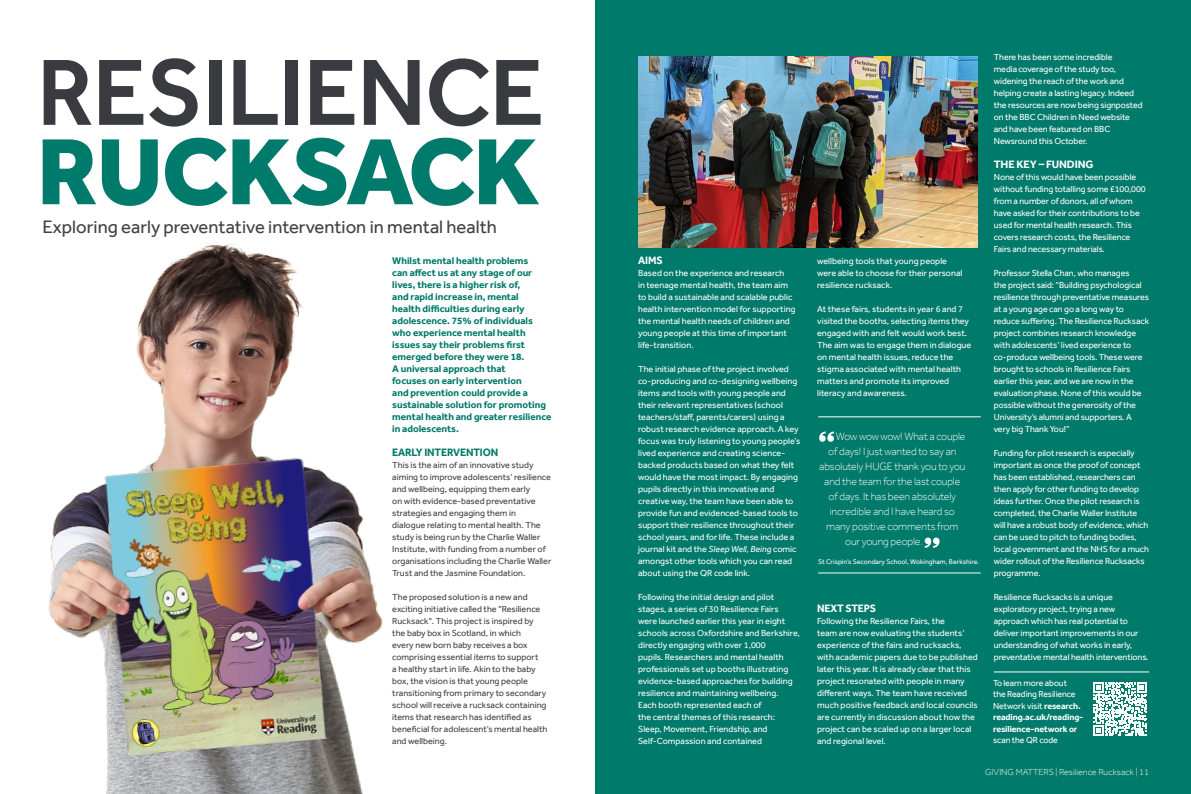
<style>
.page{position:relative;width:1191px;height:794px;background:#fff}
.page>*{position:absolute;margin:0;border:0;box-sizing:border-box;transform-origin:0 0}
.Body_Copy_Effra_Reg_9_12{font:500 97.1px/79.4px "Effra";letter-spacing:-.015em;color:#393b40}
.Body_Copy_Effra_Reg_9_12-2{font:18.5px "Effra";color:#434241}
.Pullout_Quote{font:300 11px "Effra";letter-spacing:-.01em;color:#fff;scale:.96 1}
.Subheading_11_14{font:700 11px "Effra";letter-spacing:-.01em;color:#007a6a;scale:.96 1}
.Subheading_11_14-2{font:700 11px "Effra";letter-spacing:-.01em;color:#fff}
.Subheading_11_14-3{font:700 11px "Effra";letter-spacing:-.01em;color:#fff;scale:.96 1}
.Body_Copy_Effra_Reg_9_12-3{font:700 10px/12px "Effra";color:#007a6a}
.Body_Copy_Effra_Reg_9_12-4{font:9px/12px "Effra";letter-spacing:-.01em;color:#fff}
.Body_Copy_Effra_Reg_9_12-5{font:9px/12px "Effra";color:#434241}
.Body_Copy_Effra_Reg_9_12-6{font:300 9px "Effra";color:#fff}
.Body_Copy_Effra_Reg_9_12-7{font:7px "Effra";color:#fff}
.s1{font-weight:800;color:#007a6a}
.s2{font-style:italic}
.s3{font-weight:700}
</style>
<div class="page">
<img style="left:48px;top:243px;width:335px;height:551px">
<div style="left:595px;top:0;width:596px;height:794px;background:#007a6a"></div>
<img style="left:638px;top:57px;width:339px;height:191px">
<hr style="left:818px;top:416px;width:162px;height:1px;background:#fff">
<hr style="left:818px;top:573px;width:162px;height:1px;background:#fff">
<svg style="left:819px;top:431px;width:15px;height:11px"></svg>
<svg style="left:924px;top:537px;width:15px;height:11px"></svg>
<svg style="left:1093px;top:682px;width:54px;height:54px"></svg>
<hr style="left:993px;top:671px;width:156px;height:1px;background:#fff">
<p class="Body_Copy_Effra_Reg_9_12" style="left:37px;top:52px;width:509px">RESILIENCE<br><span class="s1">RUCKSACK</span></p>
<p class="Body_Copy_Effra_Reg_9_12-2" style="left:43px;top:216px;width:456px">Exploring early preventative intervention in mental health</p>
<p class="Body_Copy_Effra_Reg_9_12-3" style="left:392px;top:255px;width:161px">Whilst mental health problems<br>can affect us at any stage of our lives, there is a higher risk of,<br>and rapid increase in, mental<br>health difficulties during early adolescence. 75% of individuals who experience mental health issues say their problems first emerged before they were 18.<br>A universal approach that<br>focuses on early intervention<br>and prevention could provide a sustainable solution for promoting mental health and greater resilience in adolescents.</p>
<p class="Subheading_11_14" style="left:392px;top:446px;width:112px">EARLY INTERVENTION</p>
<p class="Body_Copy_Effra_Reg_9_12-5" style="left:392px;top:459px;width:160px">This is the aim of an innovative study aiming to improve adolescents’ resilience and wellbeing, equipping them early<br>on with evidence-based preventative strategies and engaging them in dialogue relating to mental health. The study is being run by the Charlie Waller Institute, with funding from a number of organisations including the Charlie Waller Trust and the Jasmine Foundation.</p>
<p class="Body_Copy_Effra_Reg_9_12-5" style="left:392px;top:591px;width:157px">The proposed solution is a new and exciting initiative called the "Resilience Rucksack". This project is inspired by the baby box in Scotland, in which<br>every new born baby receives a box comprising essential items to support<br>a healthy start in life. Akin to the baby box, the vision is that young people transitioning from primary to secondary school will receive a rucksack containing items that research has identified as beneficial for adolescent’s mental health and wellbeing.</p>
<p class="Subheading_11_14-3" style="left:638px;top:254px;width:27px">AIMS</p>
<p class="Body_Copy_Effra_Reg_9_12-4" style="left:638px;top:267px;width:159px">Based on the experience and research<br>in teenage mental health, the team aim to build a sustainable and scalable public health intervention model for supporting the mental health needs of children and young people at this time of important life-transition.</p>
<p class="Body_Copy_Effra_Reg_9_12-4" style="left:638px;top:363px;width:164px">The initial phase of the project involved co-producing and co-designing wellbeing items and tools with young people and their relevant representatives (school teachers/staff, parents/carers) using a robust research evidence approach. A key focus was truly listening to young people’s lived experience and creating science&shy;backed products based on what they felt would have the most impact. By engaging pupils directly in this innovative and creative way, the team have been able to provide fun and evidenced-based tools to support their resilience throughout their school years, and for life. These include a journal kit and the <span class="s2">Sleep Well, Being</span> comic amongst other tools which you can read about using the QR code link.</p>
<p class="Body_Copy_Effra_Reg_9_12-4" style="left:638px;top:591px;width:163px">Following the initial design and pilot stages, a series of 30 Resilience Fairs<br>were launched earlier this year in eight schools across Oxfordshire and Berkshire, directly engaging with over 1,000<br>pupils. Researchers and mental health professionals set up booths illustrating evidence-based approaches for building resilience and maintaining wellbeing.<br>Each booth represented each of<br>the central themes of this research:<br>Sleep, Movement, Friendship, and Self-Compassion and contained</p>
<p class="Body_Copy_Effra_Reg_9_12-4" style="left:993px;top:51px;width:150px">There has been some incredible<br>media coverage of the study too, widening the reach of the work and helping create a lasting legacy. Indeed the resources are now being signposted on the BBC Children in Need website and have been featured on BBC<br>Newsround this October.</p>
<p class="Subheading_11_14-2" style="left:993px;top:158px;width:101px">THE KEY – FUNDING</p>
<p class="Body_Copy_Effra_Reg_9_12-4" style="left:993px;top:171px;width:153px">None of this would have been possible without funding totalling some £100,000 from a number of donors, all of whom have asked for their contributions to be used for mental health research. This covers research costs, the Resilience Fairs and necessary materials.</p>
<p class="Body_Copy_Effra_Reg_9_12-4" style="left:993px;top:267px;width:157px">Professor Stella Chan, who manages<br>the project said: “Building psychological resilience through preventative measures at a young age can go a long way to reduce suffering. The Resilience Rucksack project combines research knowledge with adolescents’ lived experience to co-produce wellbeing tools. These were brought to schools in Resilience Fairs earlier this year, and we are now in the evaluation phase. None of this would be possible without the generosity of the University’s alumni and supporters. A very big Thank You!”</p>
<p class="Body_Copy_Effra_Reg_9_12-4" style="left:993px;top:447px;width:157px">Funding for pilot research is especially important as once the proof of concept has been established, researchers can then apply for other funding to develop ideas further. Once the pilot research is completed, the Charlie Waller Institute will have a robust body of evidence, which can be used to pitch to funding bodies, local government and the NHS for a much wider rollout of the Resilience Rucksacks programme.</p>
<p class="Body_Copy_Effra_Reg_9_12-4" style="left:993px;top:591px;width:156px">Resilience Rucksacks is a unique exploratory project, trying a new approach which has real potential to deliver important improvements in our understanding of what works in early, preventative mental health interventions.</p>
<p class="Body_Copy_Effra_Reg_9_12-4" style="left:993px;top:676px;width:92px;line-height:11.5px">To learn more about<br>the Reading Resilience<br>Network visit <span class="s3">research. reading.ac.uk/reading&shy;resilience-network or </span>scan the QR code</p>
<p class="Body_Copy_Effra_Reg_9_12-6" style="left:985px;top:767px;width:165px">GIVING MATTERS | Resilience Rucksack | 11</p>
<p class="Body_Copy_Effra_Reg_9_12-4" style="left:817px;top:255px;width:147px">wellbeing tools that young people were able to choose for their personal resilience rucksack.</p>
<p class="Body_Copy_Effra_Reg_9_12-4" style="left:817px;top:303px;width:156px">At these fairs, students in year 6 and 7 visited the booths, selecting items they engaged with and felt would work best.<br>The aim was to engage them in dialogue on mental health issues, reduce the stigma associated with mental health matters and promote its improved literacy and awareness.</p>
<p class="Pullout_Quote" style="left:836px;top:429px;width:136px">Wow wow wow! What a couple</p>
<p class="Pullout_Quote" style="left:828px;top:444px;width:135px">of days! I just wanted to say an</p>
<p class="Pullout_Quote" style="left:819px;top:459px;width:154px">absolutely HUGE thank you to you</p>
<p class="Pullout_Quote" style="left:824px;top:474px;width:143px">and the team for the last couple</p>
<p class="Pullout_Quote" style="left:828px;top:489px;width:134px">of days. It has been absolutely</p>
<p class="Pullout_Quote" style="left:829px;top:504px;width:132px">incredible and I have heard so</p>
<p class="Pullout_Quote" style="left:826px;top:519px;width:139px">many positive comments from</p>
<p class="Pullout_Quote" style="left:845px;top:534px;width:82px">our young people.</p>
<p class="Body_Copy_Effra_Reg_9_12-7" style="left:818px;top:557px;width:163px">St Crispin’s Secondary School, Wokingham, Berkshire.</p>
<p class="Subheading_11_14-3" style="left:817px;top:602px;width:63px">NEXT STEPS</p>
<p class="Body_Copy_Effra_Reg_9_12-4" style="left:817px;top:615px;width:162px">Following the Resilience Fairs, the<br>team are now evaluating the students’ experience of the fairs and rucksacks, with academic papers due to be published later this year. It is already clear that this project resonated with people in many different ways. The team have received much positive feedback and local councils are currently in discussion about how the project can be scaled up on a larger local and regional level.</p>
</div>
